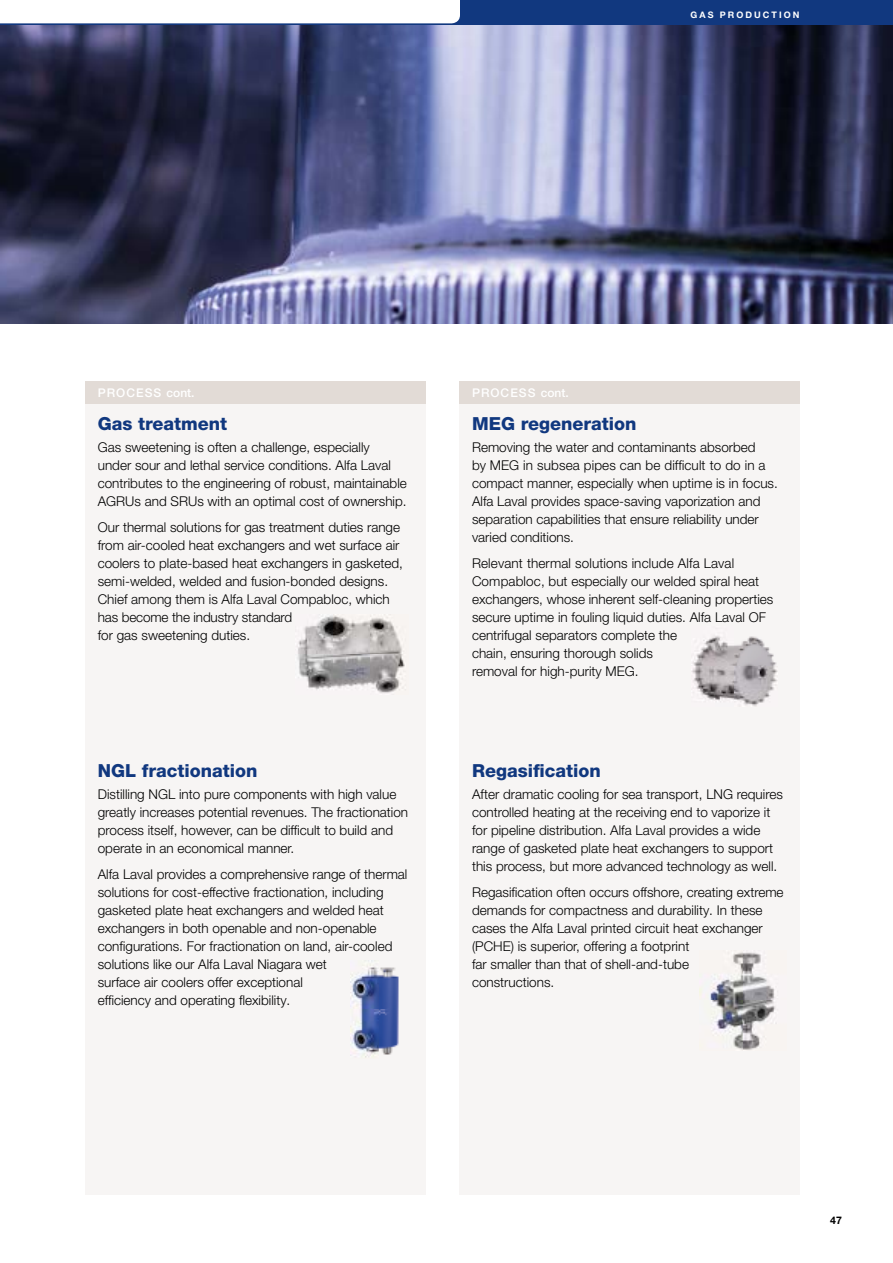
<style>
.page{position:relative;width:893px;height:1263px;background:#fff}
.page>*{position:absolute;margin:0;border:0;box-sizing:border-box;transform-origin:0 0}
.t1{font:800 18px "Helvetica Neue LT Pro";color:#11387f}
.t2{font:300 13.5px/18px "Helvetica Neue LT Pro";color:#000}
.t3{font:500 12px "Helvetica Neue LT Pro";letter-spacing:.085em;color:#fff}
.t4{font:700 10.5px "Helvetica Neue LT Pro";color:#000}
.t5{font:700 9px "Helvetica Neue LT Std";letter-spacing:.225em;color:#fff}
</style>
<div class="page">
<svg style="left:0;top:0;width:893px;height:26px"></svg>
<img style="left:1px;top:26px;width:892px;height:297px">
<img style="left:0;top:26px;width:1px;height:297px">
<div style="left:85px;top:404px;width:340px;height:791px;background:#f7f5f4"></div>
<div style="left:459px;top:404px;width:340px;height:791px;background:#f7f5f4"></div>
<div style="left:85px;top:381px;width:340px;height:23px;background:#e2dbd6"></div>
<div style="left:459px;top:381px;width:340px;height:23px;background:#e2dbd6"></div>
<img style="left:297px;top:614px;width:109px;height:79px">
<img style="left:692px;top:636px;width:86px;height:70px">
<img style="left:350px;top:960px;width:49px;height:98px">
<img style="left:700px;top:952px;width:76px;height:98px">
<p class="t5" style="left:691px;top:9px;width:110px">GAS PRODUCTION</p>
<p class="t3" style="left:98px;top:385px;width:98px">PROCESS cont.</p>
<p class="t3" style="left:472px;top:385px;width:98px">PROCESS cont.</p>
<h1 class="t1" style="left:98px;top:413px;width:131px">Gas treatment</h1>
<p class="t2" style="left:98px;top:438px;width:311px">Gas sweetening is often a challenge, especially<br>under sour and lethal service conditions. Alfa Laval contributes to the engineering of robust, maintainable AGRUs and SRUs with an optimal cost of ownership.</p>
<p class="t2" style="left:98px;top:518px;width:307px">Our thermal solutions for gas treatment duties range from air-cooled heat exchangers and wet surface air coolers to plate-based heat exchangers in gasketed, semi-welded, welded and fusion-bonded designs.<br>Chief among them is Alfa Laval Compabloc, which has become the industry standard<br>for gas sweetening duties.</p>
<h1 class="t1" style="left:98px;top:759px;width:161px">NGL fractionation</h1>
<p class="t2" style="left:98px;top:785px;width:312px">Distilling NGL into pure components with high value greatly increases potential revenues. The fractionation process itself, however, can be difficult to build and operate in an economical manner.</p>
<p class="t2" style="left:98px;top:865px;width:311px">Alfa Laval provides a comprehensive range of thermal solutions for cost-effective fractionation, including gasketed plate heat exchangers and welded heat exchangers in both openable and non-openable configurations. For fractionation on land, air-cooled solutions like our Alfa Laval Niagara wet<br>surface air coolers offer exceptional<br>efficiency and operating flexibility.</p>
<h1 class="t1" style="left:472px;top:413px;width:166px">MEG regeneration</h1>
<p class="t2" style="left:472px;top:438px;width:307px">Removing the water and contaminants absorbed<br>by MEG in subsea pipes can be difficult to do in a compact manner, especially when uptime is in focus.<br>Alfa Laval provides space-saving vaporization and separation capabilities that ensure reliability under varied conditions.</p>
<p class="t2" style="left:472px;top:554px;width:303px">Relevant thermal solutions include Alfa Laval Compabloc, but especially our welded spiral heat exchangers, whose inherent self-cleaning properties secure uptime in fouling liquid duties. Alfa Laval OF centrifugal separators complete the<br>chain, ensuring thorough solids<br>removal for high-purity MEG.</p>
<h1 class="t1" style="left:472px;top:759px;width:130px">Regasification</h1>
<p class="t2" style="left:472px;top:785px;width:312px">After dramatic cooling for sea transport, LNG requires controlled heating at the receiving end to vaporize it for pipeline distribution. Alfa Laval provides a wide range of gasketed plate heat exchangers to support this process, but more advanced technology as well.</p>
<p class="t2" style="left:472px;top:883px;width:313px">Regasification often occurs offshore, creating extreme demands for compactness and durability. In these cases the Alfa Laval printed circuit heat exchanger (PCHE) is superior, offering a footprint<br>far smaller than that of shell-and-tube<br>constructions.</p>
<p class="t4" style="left:830px;top:1213px;width:13px">47</p>
</div>
